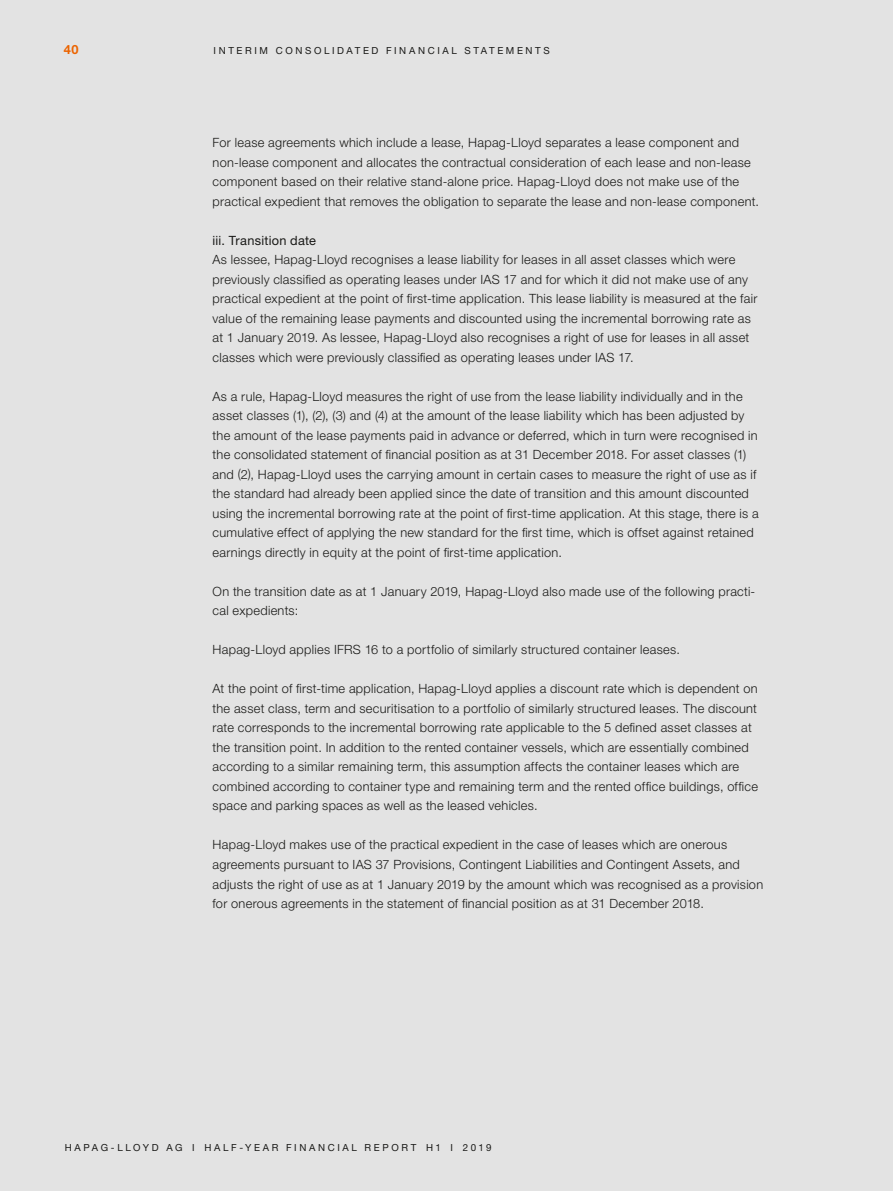
<style>
.page{position:relative;width:893px;height:1191px;background:#e3e3e3}
.page>*{position:absolute;margin:0;border:0;box-sizing:border-box;transform-origin:0 0}
.t1{font:300 12.75px/19.5px "Helvetica Neue LT";letter-spacing:.025em;color:#1a1a18}
.t2{font:12.75px "Helvetica Neue LT";letter-spacing:.02em;color:#1a1a18}
.t3{font:700 12.75px "Helvetica Neue LT";color:#ec6502}
.t4{font:9.75px "Helvetica Neue LT";letter-spacing:.27em;color:#1a1a18}
</style>
<div class="page">
<p class="t3" style="left:64px;top:41px;width:16px">40</p>
<p class="t4" style="left:214px;top:44px;width:48px">INTERIM</p>
<p class="t4" style="left:276px;top:44px;width:169px">CONSOLI DATED FI NA NCIAL</p>
<p class="t4" style="left:464px;top:44px;width:87px">STATEM ENTS</p>
<p class="t1" style="left:213px;top:133px;width:548px">For lease agreements which include a lease, Hapag-Lloyd separates a lease component and non-lease component and allocates the contractual consideration of each lease and non-lease component based on their relative stand-alone price. Hapag-Lloyd does not make use of the practical expedient that removes the obligation to separate the lease and non-lease component.</p>
<p class="t2" style="left:213px;top:233px;width:105px">III. TRANSITION DATE</p>
<p class="t1" style="left:213px;top:250px;width:546px">As lessee, Hapag-Lloyd recognises a lease liability for leases in all asset classes which were previously classified as operating leases under IAS 17 and for which it did not make use of any practical expedient at the point of first-time application. This lease liability is measured at the fair value of the remaining lease payments and discounted using the incremental borrowing rate as at 1 January 2019. As lessee, Hapag-Lloyd also recognises a right of use for leases in all asset classes which were previously classified as operating leases under IAS 17.</p>
<p class="t1" style="left:213px;top:386px;width:548px">As a rule, Hapag-Lloyd measures the right of use from the lease liability individually and in the asset classes (1), (2), (3) and (4) at the amount of the lease liability which has been adjusted by the amount of the lease payments paid in advance or deferred, which in turn were recognised in the consolidated statement of financial position as at 31 December 2018. For asset classes (1) and (2), Hapag-Lloyd uses the carrying amount in certain cases to measure the right of use as if the standard had already been applied since the date of transition and this amount discounted using the incremental borrowing rate at the point of first-time application. At this stage, there is a cumulative effect of applying the new standard for the first time, which is offset against retained earnings directly in equity at the point of first-time application.</p>
<p class="t1" style="left:213px;top:581px;width:544px">On the transition date as at 1 January 2019, Hapag-Lloyd also made use of the following practi&shy;cal expedients:</p>
<p class="t1" style="left:213px;top:640px;width:469px">Hapag-Lloyd applies IFRS 16 to a portfolio of similarly structured container leases.</p>
<p class="t1" style="left:213px;top:679px;width:547px">At the point of first-time application, Hapag-Lloyd applies a discount rate which is dependent on the asset class, term and securitisation to a portfolio of similarly structured leases. The discount rate corresponds to the incremental borrowing rate applicable to the 5 defined asset classes at the transition point. In addition to the rented container vessels, which are essentially combined according to a similar remaining term, this assumption affects the container leases which are combined according to container type and remaining term and the rented office buildings, office space and parking spaces as well as the leased vehicles.</p>
<p class="t1" style="left:213px;top:835px;width:552px">Hapag-Lloyd makes use of the practical expedient in the case of leases which are onerous agreements pursuant to IAS 37 Provisions, Contingent Liabilities and Contingent Assets, and adjusts the right of use as at 1 January 2019 by the amount which was recognised as a provision for onerous agreements in the statement of financial position as at 31 December 2018.</p>
<p class="t4" style="left:65px;top:1141px;width:280px">HAPAG -LL OYD AG I HAL F-YEAR FI NA NCIAL</p>
<p class="t4" style="left:365px;top:1141px;width:128px">REPORT H1 I 2019</p>
</div>
